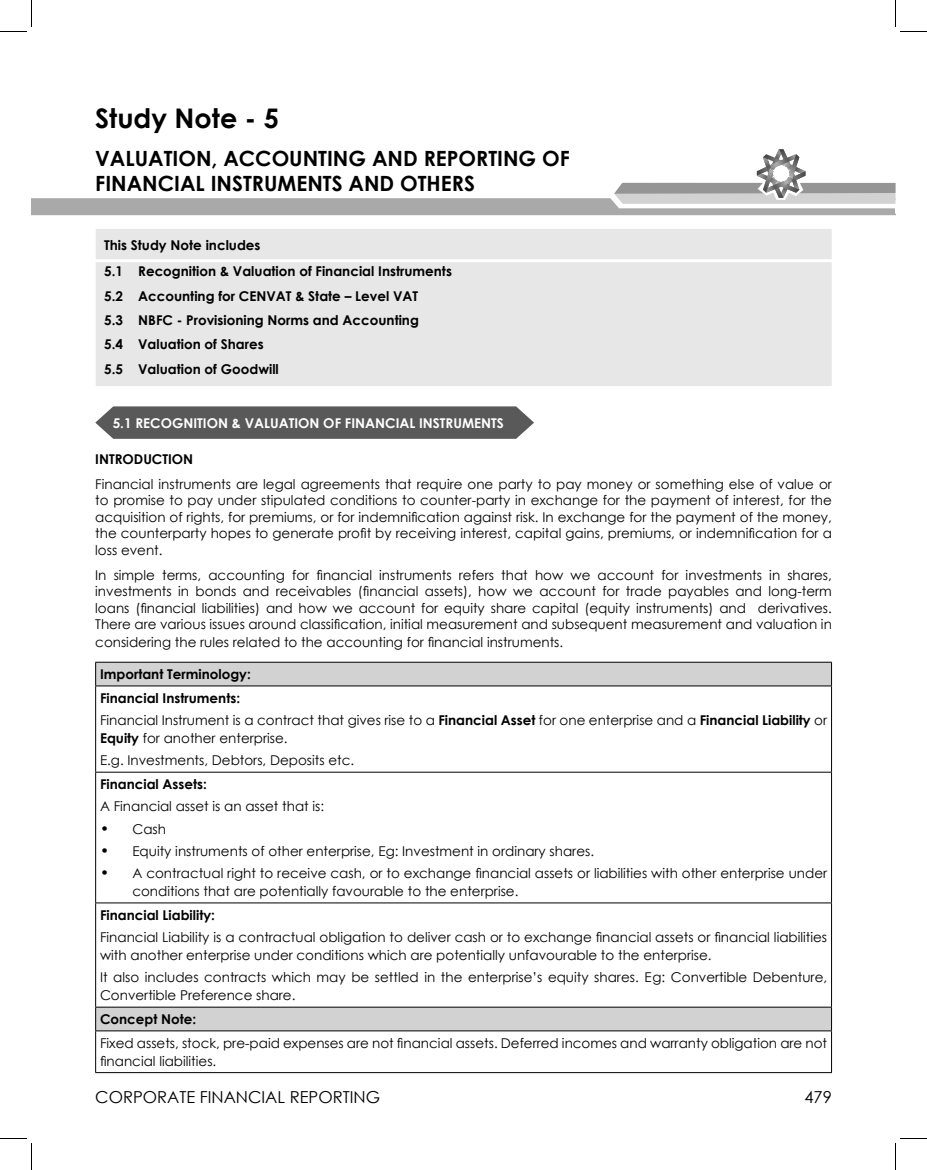
<style>
.page{position:relative;width:927px;height:1170px;background:#fff}
.page>*{position:absolute;margin:0;border:0;box-sizing:border-box;transform-origin:0 0}
.t1{font:700 27px "Century Gothic";color:#000}
.t2{font:700 21px/25.2px "Century Gothic";color:#000}
.t3{font:16.5px "Century Gothic";color:#000}
.t4{font:13.5px/16.5px "Century Gothic";color:#000}
.t5{font:700 13.5px/24.5px "Century Gothic";color:#000}
.t6{font:700 13.5px "Century Gothic";color:#fff}
.s1{font-weight:700}
.s2{font-size:15px}
</style>
<div class="page">
<div style="left:96px;top:229px;width:736px;height:157px;background:#e7e7e7"></div>
<hr style="left:88px;top:259px;width:747px;height:3px;background:#fff">
<svg style="left:32px;top:149px;width:864px;height:66px"></svg>
<svg style="left:95px;top:406px;width:439px;height:33px;background:#626262"></svg>
<svg style="left:96px;top:663px;width:735px;height:368px"></svg>
<hr style="left:95px;top:662px;width:737px;height:1px;background:#000">
<svg style="left:95px;top:663px;width:1px;height:23px"></svg>
<svg style="left:831px;top:663px;width:1px;height:23px"></svg>
<hr style="left:95px;top:686px;width:737px;height:1px;background:#000">
<hr style="left:95px;top:686px;width:1px;height:86px;background:#000">
<hr style="left:831px;top:686px;width:1px;height:86px;background:#000">
<hr style="left:95px;top:772px;width:737px;height:1px;background:#000">
<hr style="left:95px;top:773px;width:1px;height:130px;background:#000">
<hr style="left:831px;top:773px;width:1px;height:130px;background:#000">
<hr style="left:95px;top:903px;width:737px;height:1px;background:#000">
<hr style="left:95px;top:903px;width:1px;height:104px;background:#000">
<hr style="left:831px;top:903px;width:1px;height:104px;background:#000">
<hr style="left:95px;top:1007px;width:737px;height:1px;background:#000">
<svg style="left:95px;top:1008px;width:1px;height:23px"></svg>
<svg style="left:831px;top:1008px;width:1px;height:23px"></svg>
<hr style="left:95px;top:1031px;width:737px;height:1px;background:#000">
<hr style="left:95px;top:1031px;width:1px;height:41px;background:#000">
<hr style="left:831px;top:1031px;width:1px;height:41px;background:#000">
<hr style="left:95px;top:1072px;width:737px;height:1px;background:#000">
<svg style="left:0;top:0;width:32px;height:32px"></svg>
<svg style="left:0;top:1138px;width:32px;height:32px"></svg>
<svg style="left:895px;top:0;width:32px;height:32px"></svg>
<svg style="left:895px;top:1138px;width:32px;height:32px"></svg>
<h1 class="t1" style="left:95px;top:98px;width:185px">Study Note - 5</h1>
<h2 class="t2" style="left:95px;top:145px;width:476px">valuation, accounting an d reporting of financial instruments an d others</h2>
<p class="t5" style="left:104px;top:231px;width:349px;line-height:26.4px">This Study Note includes<br>5.1 Recognition &amp; Valuation of Financial Instruments</p>
<p class="t5" style="left:104px;top:283px;width:172px">5.2 Accounting for CE NVAT</p>
<p class="t5" style="left:104px;top:283px;width:316px;text-indent:191px">&amp; State – Level VAT<br>5.3 NBFC - Provisioning Norms and Accounting<br>5.4 Valuation of Shares<br>5.5 Valuation of Goodwill</p>
<p class="t6" style="left:113px;top:413px;width:392px">5.1 recogn ition &amp; valuation of financial instruments</p>
<p class="t5" style="left:95px;top:446px;width:23px">INTRODUCTIO</p>
<p class="t5" style="left:183px;top:446px;width:11px">N</p>
<p class="t4" style="left:95px;top:476px;width:738px;text-align:justify">Financial instruments are legal agreements that require one party to pay money or something else of value or to promise to pay under stipulated conditions to counter-party in exchange for the payment of interest, for the acquisition of rights, for premiums, or for indemnification against risk. In exchange for the payment of the money, the counterparty hopes to generate profit by receiving interest, capital gains, premiums, or indemnification for a loss event.</p>
<p class="t4" style="left:95px;top:566px;width:738px;text-align:justify">In simple terms, accounting for financial instruments refers that how we account for investments in shares, investments in bonds and receivables (financial assets), how we account for trade payables and long-term loans (financial liabilities) and how we account for equity share capital (equity instruments) and derivatives.<br>There are various issues around classification, initial measurement and subsequent measurement and valuation in</p>
<p class="t4" style="left:95px;top:634px;width:470px">considering the rules related to the accounting for financial instruments.</p>
<p class="t5" style="left:100px;top:662px;width:152px;line-height:23.7px">Important Terminology:<br>Financial Instruments:</p>
<p class="t4" style="left:100px;top:711px;width:729px;line-height:18px">Financial Instrument is a contract that gives rise to a <span class="s1">Financial Asset</span> for one enterprise and a <span class="s1">Financial Liability</span> or<br><span class="s1">Equity</span> for another enterprise.</p>
<p class="t4" style="left:100px;top:752px;width:256px">E.g. Investments, Debtors, Deposits etc.</p>
<p class="t5" style="left:100px;top:771px;width:108px">Financial Assets:</p>
<p class="t4" style="left:100px;top:798px;width:226px">A Financial asset is an asset that is:</p>
<p class="t4" style="left:100px;top:820px;width:68px"><span class="s2">•</span> Cash</p>
<p class="t4" style="left:100px;top:843px;width:496px"><span class="s2">•</span> Equity instruments of other enterprise, Eg: Investment in ordinary shares.</p>
<p class="t4" style="left:132px;top:864px;width:696px;line-height:18px;text-indent:-32px"><span class="s2">•</span> A contractual right to receive cash, or to exchange financial assets or liabilities with other enterprise under conditions that are potentially favourable to the enterprise.</p>
<p class="t5" style="left:100px;top:902px;width:117px">Financial Liability:</p>
<p class="t4" style="left:100px;top:928px;width:729px;line-height:18px">Financial Liability is a contractual obligation to deliver cash or to exchange financial assets or financial liabilities with another enterprise under conditions which are potentially unfavourable to the enterprise.</p>
<p class="t4" style="left:100px;top:968px;width:729px;line-height:18px">It also includes contracts which may be settled in the enterprise’s equity shares. Eg: Convertible Debenture,<br>Convertible Preference share.</p>
<p class="t5" style="left:100px;top:1006px;width:98px">Concept Note:</p>
<p class="t4" style="left:100px;top:1034px;width:729px;line-height:18px">Fixed assets, stock, pre-paid expenses are not financial assets. Deferred incomes and warranty obligation are not financial liabilities.</p>
<p class="t3" style="left:95px;top:1085px;width:286px">corporate financial reporting</p>
<p class="t3" style="left:804px;top:1085px;width:29px">479</p>
</div>
